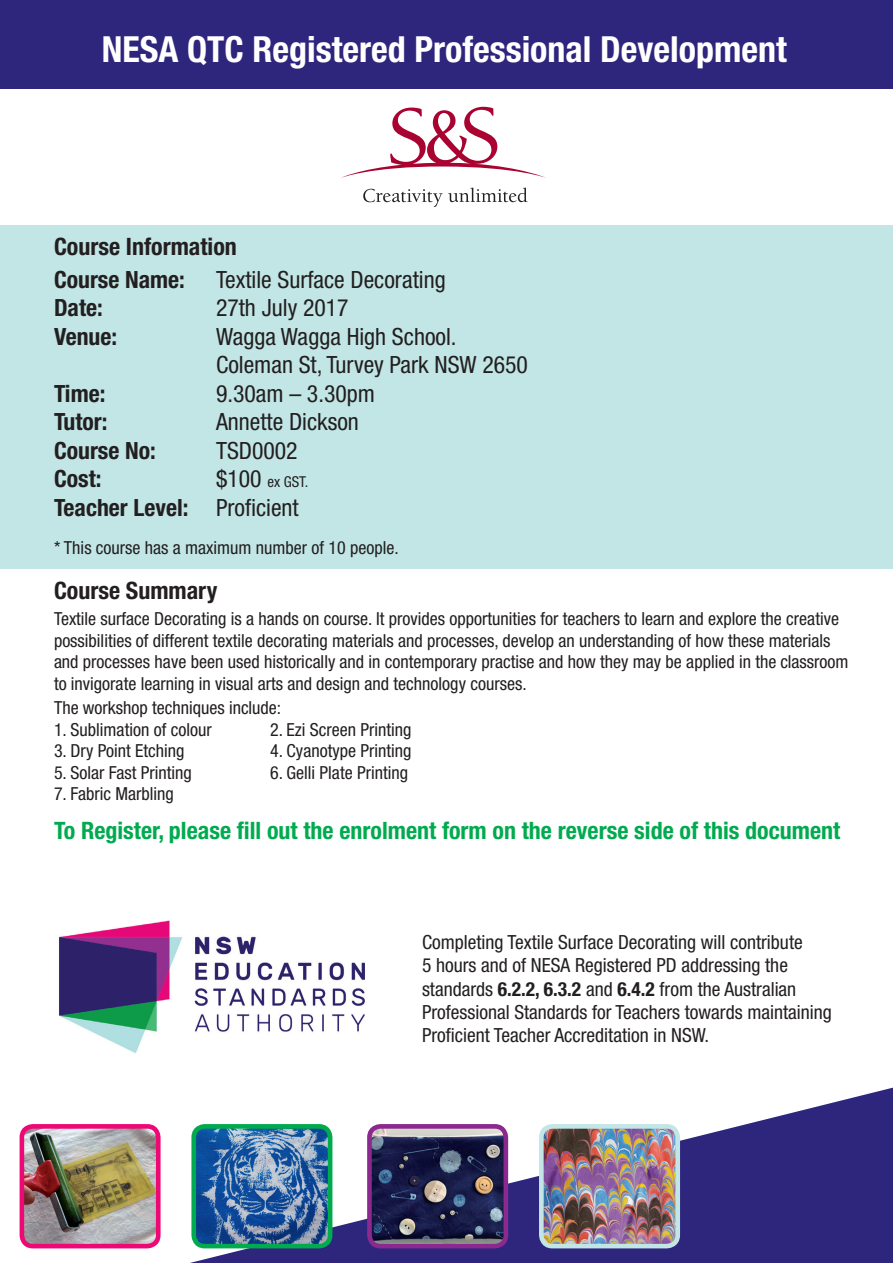
<style>
.page{position:relative;width:893px;height:1263px;background:#fff}
.page>*{position:absolute;margin:0;border:0;box-sizing:border-box;transform-origin:0 0}
.t1{font:700 condensed 36px "Helvetica Neue LT Std";color:#fff}
.t2{font:700 condensed 24px "Helvetica Neue LT Std";color:#00ab4f}
.t3{font:700 condensed 24px "Helvetica Neue LT Std";color:#231f20}
.t4{font:condensed 23.7px "Helvetica Neue LT Std";color:#231f20}
.t5{font:700 condensed 23.7px "Helvetica Neue LT Std";color:#231f20}
.t6{font:condensed 19.5px/23.4px "Helvetica Neue LT Std";color:#231f20}
.t7{font:condensed 18px/21.6px "Helvetica Neue LT Std";color:#231f20}
.t8{font:condensed 15px "Helvetica Neue LT Std";color:#231f20}
.s1{font-size:23.7px}
.s2{font-weight:400}
.s3{font-weight:700}
</style>
<div class="page">
<div style="left:0;top:0;width:893px;height:89px;background:#2e267d"></div>
<div style="left:0;top:225px;width:893px;height:344px;background:#c2e6e6"></div>
<img style="left:59px;top:920px;width:306px;height:133px">
<svg style="left:363px;top:188px;width:164px;height:19px"></svg>
<svg style="left:341px;top:107px;width:205px;height:71px"></svg>
<svg style="left:190px;top:1087px;width:703px;height:176px;fill:#2e267d"></svg>
<img style="left:23px;top:1130px;width:132px;height:116px">
<div style="left:20px;top:1124px;width:141px;height:124px;border:5px solid #ed0875;border-radius:11px"></div>
<img style="left:194px;top:1126px;width:136px;height:120px">
<div style="left:191px;top:1124px;width:141px;height:124px;border:5px solid #00ab4f;border-radius:11px"></div>
<img style="left:369px;top:1126px;width:137px;height:119px">
<div style="left:367px;top:1124px;width:141px;height:124px;border:5px solid #8c298f;border-radius:11px"></div>
<img style="left:541px;top:1126px;width:137px;height:120px">
<div style="left:539px;top:1124px;width:141px;height:124px;border:5px solid #c2e6e6;border-radius:11px"></div>
<p class="t1" style="left:102px;top:27px;width:686px">NESA QTC Registered Professional Development</p>
<p class="t3" style="left:54px;top:231px;width:184px">Course Information</p>
<p class="t5" style="left:54px;top:265px;width:132px">Course Name:</p>
<p class="t4" style="left:216px;top:266px;width:231px">Textile Surface Decorating</p>
<p class="t5" style="left:54px;top:294px;width:50px">Date:</p>
<p class="t4" style="left:216px;top:294px;width:134px">27th July 2017</p>
<p class="t5" style="left:54px;top:322px;width:65px">Venue:</p>
<p class="t4" style="left:216px;top:323px;width:242px">Wagga Wagga High School.</p>
<p class="t4" style="left:216px;top:351px;width:314px">Coleman St, Turvey Park NSW 2650</p>
<p class="t5" style="left:54px;top:379px;width:53px">Time:</p>
<p class="t4" style="left:216px;top:380px;width:160px">9.30am – 3.30pm</p>
<p class="t5" style="left:54px;top:408px;width:55px">Tutor:</p>
<p class="t4" style="left:216px;top:408px;width:144px">Annette Dickson</p>
<p class="t5" style="left:54px;top:436px;width:103px">Course No:</p>
<p class="t4" style="left:216px;top:437px;width:83px">TSD0002</p>
<p class="t5" style="left:54px;top:465px;width:49px">Cost:</p>
<p class="t8" style="left:216px;top:473px;width:94px"><span class="s1">$100</span> ex GST.</p>
<p class="t5" style="left:54px;top:493px;width:246px">Teacher Level: <span class="s2">Proficient</span></p>
<p class="t7" style="left:54px;top:536px;width:346px">* This course has a maximum number of 10 people.</p>
<p class="t3" style="left:54px;top:576px;width:165px">Course Summary</p>
<p class="t7" style="left:54px;top:608px;width:796px">Textile surface Decorating is a hands on course. It provides opportunities for teachers to learn and explore the creative possibilities of different textile decorating materials and processes, develop an understanding of how these materials and processes have been used historically and in contemporary practise and how they may be applied in the classroom to invigorate learning in visual arts and design and technology courses.</p>
<p class="t7" style="left:54px;top:697px;width:229px">The workshop techniques include:</p>
<p class="t7" style="left:54px;top:718px;width:159px">1. Sublimation of colour</p>
<p class="t7" style="left:270px;top:718px;width:143px">2. Ezi Screen Printing</p>
<p class="t7" style="left:54px;top:740px;width:132px">3. Dry Point Etching</p>
<p class="t7" style="left:270px;top:740px;width:143px">4. Cyanotype Printing</p>
<p class="t7" style="left:54px;top:761px;width:139px">5. Solar Fast Printing</p>
<p class="t7" style="left:270px;top:761px;width:140px">6. Gelli Plate Printing</p>
<p class="t7" style="left:54px;top:783px;width:121px">7. Fabric Marbling</p>
<p class="t2" style="left:54px;top:816px;width:788px">To Register, please fill out the enrolment form on the reverse side of this document</p>
<p class="t6" style="left:422px;top:930px;width:411px">Completing Textile Surface Decorating will contribute<br>5 hours and of NESA Registered PD addressing the standards <span class="s3">6.2.2, 6.3.2</span> and <span class="s3">6.4.2</span> from the Australian Professional Standards for Teachers towards maintaining Proficient Teacher Accreditation in NSW.</p>
</div>
